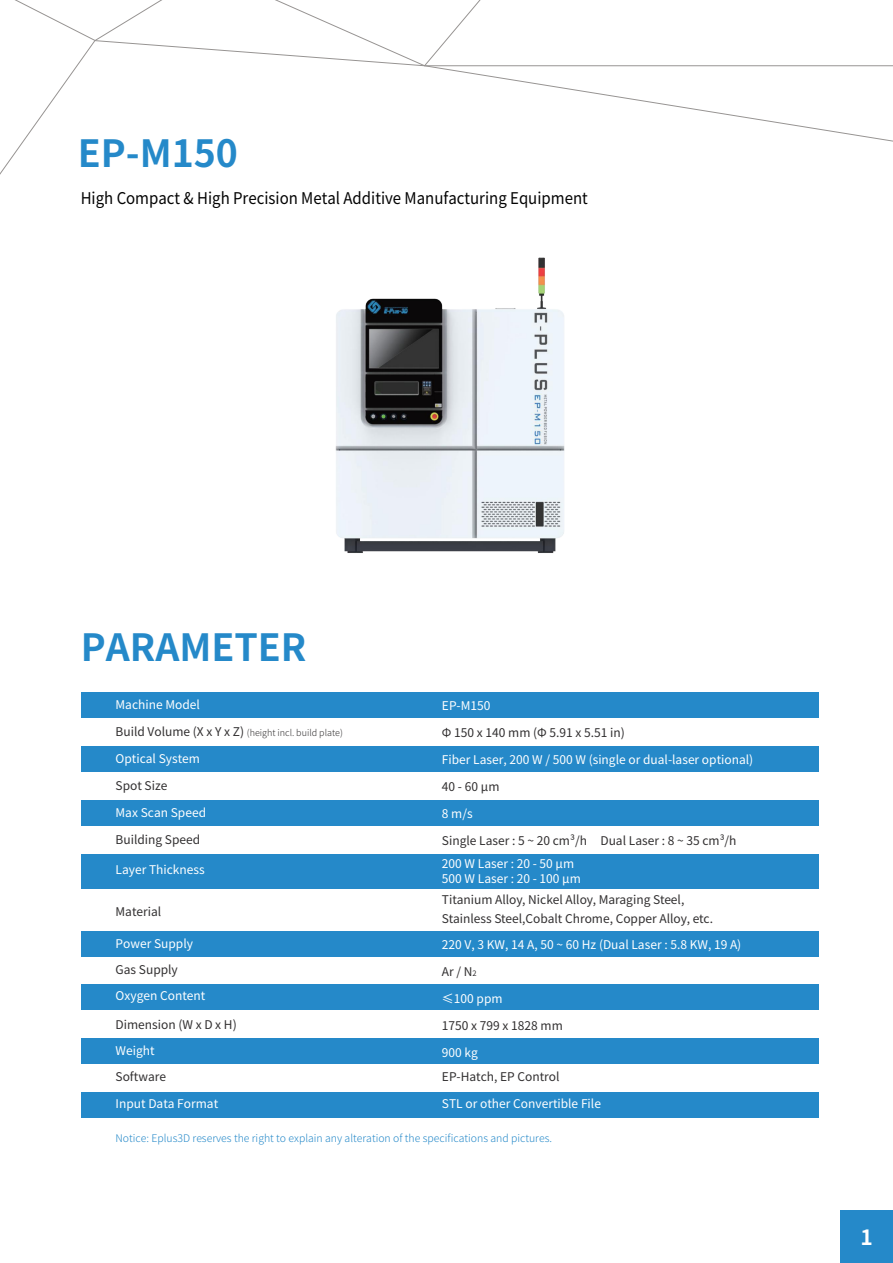
<style>
.page{position:relative;width:893px;height:1263px;background:#fff}
.page>*{position:absolute;margin:0;border:0;box-sizing:border-box;transform-origin:0 0}
.t1{font:700 37.5px "Source Han Sans SC";color:#2589c9}
.t2{font:700 21px "Source Han Sans SC";color:#fff}
.t3{font:16.2px "Source Han Sans SC";color:#030303;scale:.93 1}
.t4{font:12px/15px "Source Han Sans SC";color:#fff}
.t5{font:12px/19.5px "Source Han Sans SC";color:#312f30}
.t6{font:300 10.5px "Source Han Sans SC";color:#2589c9}
.t7{font:300 9px "Source Han Sans SC";color:#312f30}
.s1{font-weight:400;font-size:12px}
.s2{font-size:7.5px}
</style>
<div class="page">
<img style="left:335px;top:257px;width:230px;height:296px">
<div style="left:81px;top:692px;width:737px;height:25px;background:#2589c9"></div>
<div style="left:81px;top:746px;width:737px;height:25px;background:#2589c9"></div>
<div style="left:81px;top:800px;width:737px;height:26px;background:#2589c9"></div>
<div style="left:81px;top:854px;width:737px;height:34px;background:#2589c9"></div>
<div style="left:81px;top:931px;width:737px;height:26px;background:#2589c9"></div>
<div style="left:81px;top:984px;width:737px;height:25px;background:#2589c9"></div>
<div style="left:81px;top:1038px;width:737px;height:25px;background:#2589c9"></div>
<div style="left:81px;top:1092px;width:737px;height:25px;background:#2589c9"></div>
<div style="left:840px;top:1210px;width:53px;height:53px;background:#2589c9"></div>
<svg style="left:424px;top:66px;width:469px;height:76px"></svg>
<svg style="left:15px;top:0;width:878px;height:66px"></svg>
<h1 class="t1" style="left:78px;top:134px;width:162px">EP-M150</h1>
<h3 class="t3" style="left:81px;top:189px;width:547px">High Compact &amp; High Precision Metal Additive Manufacturing Equipment</h3>
<h1 class="t1" style="left:81px;top:628px;width:227px">PARAMETER</h1>
<p class="t4" style="left:116px;top:697px;width:86px">Machine Model</p>
<p class="t7" style="left:116px;top:728px;width:229px"><span class="s1">Build Volume (X x Y x Z)</span> (height incl. build plate)</p>
<p class="t4" style="left:116px;top:751px;width:86px">Optical System</p>
<p class="t5" style="left:116px;top:776px;width:53px">Spot Size</p>
<p class="t4" style="left:116px;top:805px;width:92px">Max Scan Speed</p>
<p class="t5" style="left:116px;top:830px;width:86px">Building Speed</p>
<p class="t4" style="left:116px;top:862px;width:91px">Layer Thickness</p>
<p class="t5" style="left:116px;top:902px;width:47px">Material</p>
<p class="t4" style="left:116px;top:936px;width:79px">Power Supply</p>
<p class="t5" style="left:116px;top:960px;width:64px">Gas Supply</p>
<p class="t4" style="left:116px;top:988px;width:91px">Oxygen Content</p>
<p class="t5" style="left:116px;top:1015px;width:123px">Dimension (W x D x H)</p>
<p class="t4" style="left:116px;top:1043px;width:41px">Weight</p>
<p class="t5" style="left:116px;top:1067px;width:52px">Software</p>
<p class="t4" style="left:116px;top:1096px;width:104px">Input Data Format</p>
<p class="t4" style="left:442px;top:698px;width:50px">EP-M150</p>
<p class="t5" style="left:442px;top:723px;width:184px">Φ 150 x 140 mm (Φ 5.91 x 5.51 in)</p>
<p class="t4" style="left:442px;top:752px;width:313px">Fiber Laser, 200 W / 500 W (single or dual-laser optional)</p>
<p class="t5" style="left:442px;top:777px;width:59px">40 - 60 μm</p>
<p class="t4" style="left:442px;top:806px;width:32px">8 m/s</p>
<p class="t5" style="left:442px;top:831px;width:296px">Single Laser : 5 ~ 20 cm³/h Dual Laser : 8 ~ 35 cm³/h</p>
<p class="t4" style="left:442px;top:856px;width:140px">200 W Laser : 20 - 50 μm<br>500 W Laser : 20 - 100 μm</p>
<p class="t5" style="left:442px;top:890px;width:273px">Titanium Alloy, Nickel Alloy, Maraging Steel,<br>Stainless Steel,Cobalt Chrome, Copper Alloy, etc.</p>
<p class="t4" style="left:442px;top:938px;width:301px">220 V, 3 KW, 14 A, 50 ~ 60 Hz (Dual Laser : 5.8 KW, 19 A)</p>
<p class="t5" style="left:442px;top:962px;width:36px">Ar / N<span class="s2">2</span></p>
<p class="t4" style="left:442px;top:992px;width:62px">≤100 ppm</p>
<p class="t5" style="left:442px;top:1016px;width:122px">1750 x 799 x 1828 mm</p>
<p class="t4" style="left:442px;top:1046px;width:38px">900 kg</p>
<p class="t5" style="left:442px;top:1067px;width:119px">EP-Hatch, EP Control</p>
<p class="t4" style="left:442px;top:1096px;width:161px">STL or other Convertible File</p>
<p class="t6" style="left:116px;top:1132px;width:438px">Notice: Eplus3D reserves the right to explain any alteration of the specifications and pictures.</p>
<h2 class="t2" style="left:861px;top:1226px;width:14px">1</h2>
</div>
